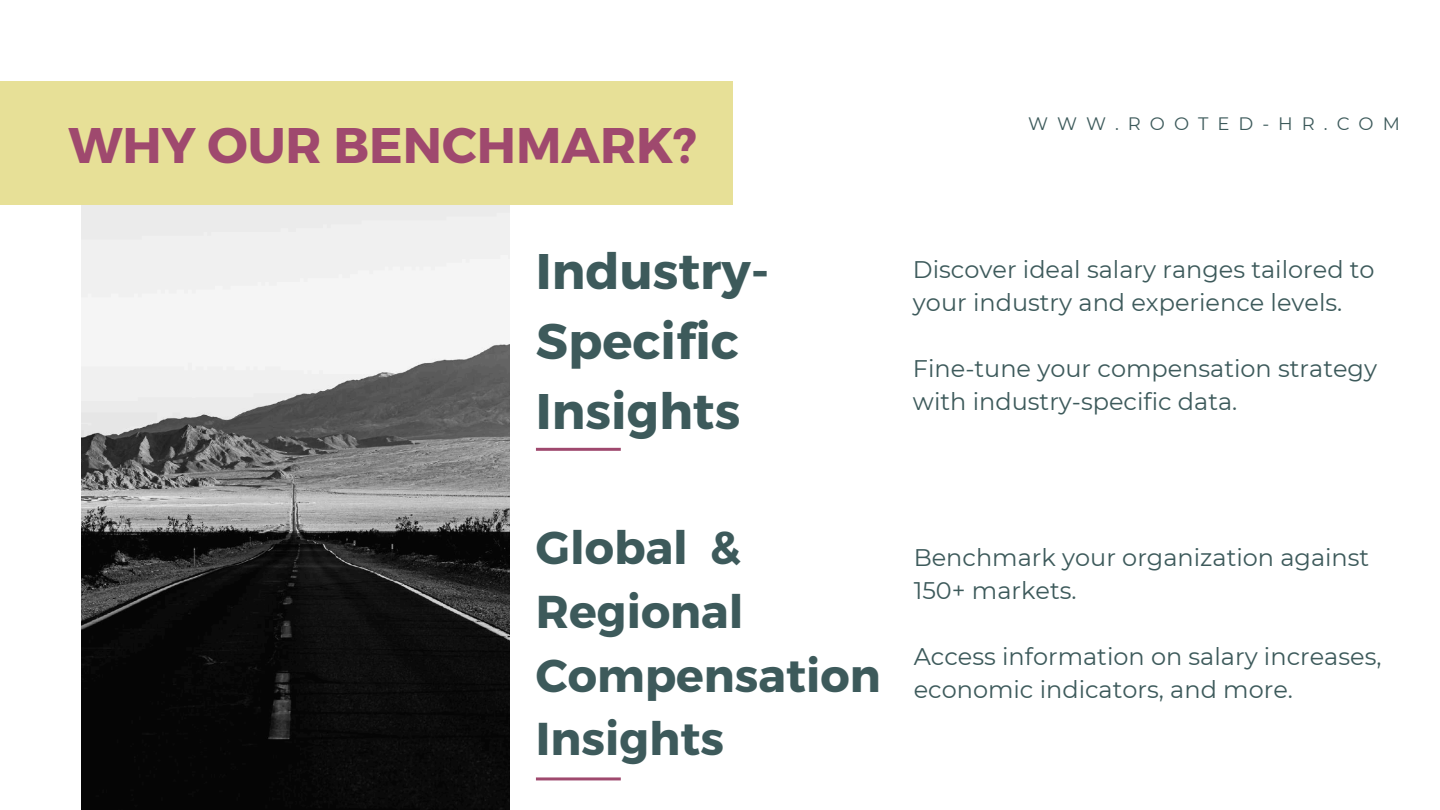
<style>
.page{position:relative;width:1440px;height:810px;background:#fff}
.page>*{position:absolute;margin:0;border:0;box-sizing:border-box;transform-origin:0 0}
.t1{font:700 50px/69.8px "Montserrat";color:#3d5a5b}
.t2{font:700 50px "Montserrat";color:#9f496e}
.t3{font:700 46px/63.8px "Montserrat";color:#3d5a5b}
.t4{font:24px/33px "Montserrat";color:#3d5a5b}
.t5{font:18px "Montserrat";letter-spacing:.5em;color:#3d5a5b}
</style>
<div class="page">
<div style="left:0;top:82px;width:732px;height:123px;background:#e7e097"></div>
<img style="left:81px;top:205px;width:429px;height:605px">
<hr style="left:536px;top:448px;width:85px;height:3px;background:#9f496e">
<hr style="left:536px;top:777px;width:85px;height:3px;background:#9f496e">
<h1 class="t2" style="left:69px;top:113px;width:630px">WHY OUR BENCHMARK?</h1>
<p class="t5" style="left:1028px;top:112px;width:373px">WWW.ROOTED-HR.COM</p>
<h1 class="t1" style="left:536px;top:234px;width:235px">Industry-<br>Specific<br>Insights</h1>
<p class="t4" style="left:913px;top:253px;width:463px">Discover ideal salary ranges tailored to your industry and experience levels.</p>
<p class="t4" style="left:913px;top:352px;width:466px">Fine-tune your compensation strategy with industry-specific data.</p>
<h2 class="t3" style="left:536px;top:513px;width:346px">Global &amp;<br>Regional<br>Compensation<br>Insights</h2>
<p class="t4" style="left:914px;top:541px;width:457px">Benchmark your organization against<br>150+ markets.</p>
<p class="t4" style="left:914px;top:640px;width:469px">Access information on salary increases, economic indicators, and more.</p>
</div>
